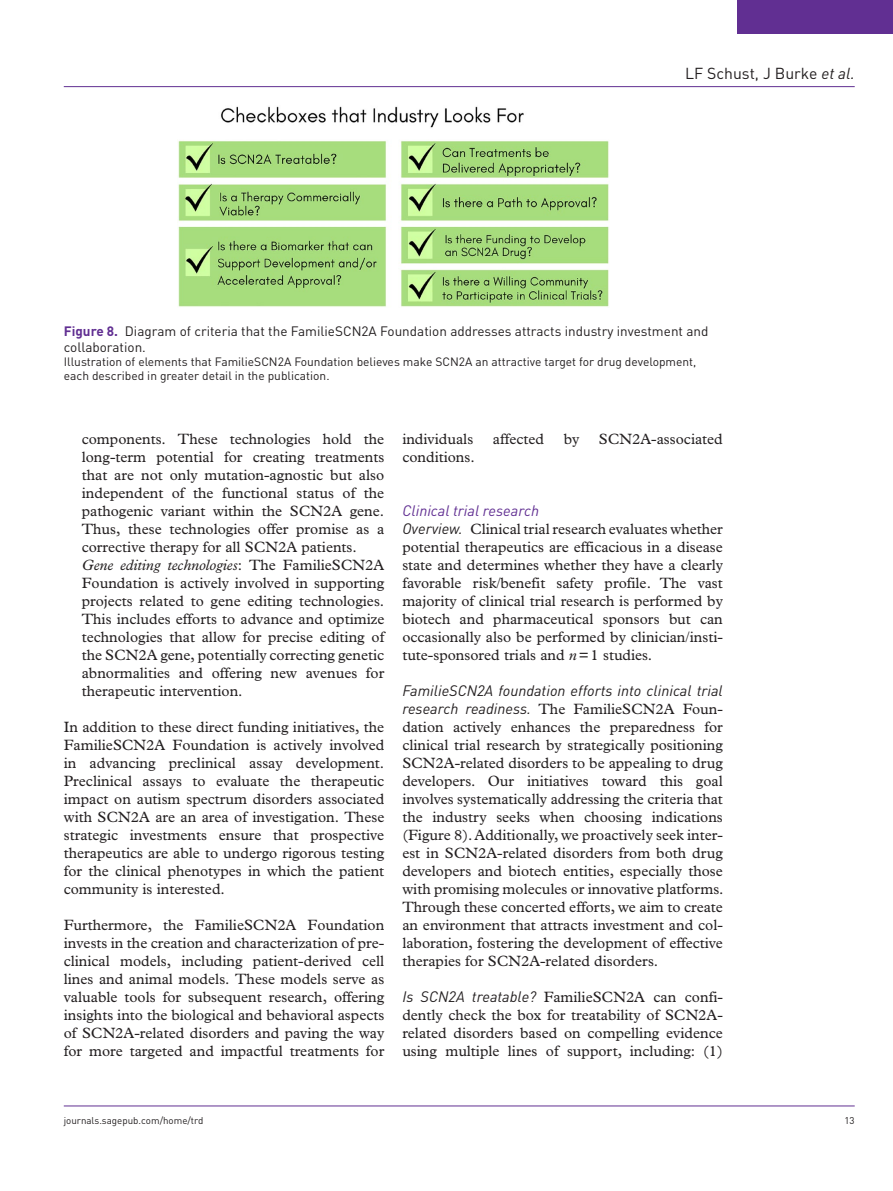
<style>
.page{position:relative;width:893px;height:1191px;background:#fff}
.page>*{position:absolute;margin:0;border:0;box-sizing:border-box;transform-origin:0 0}
.t1{font:15.75px "DIN";color:#231f20}
.t2{font:15px/18px "Plantin Std";color:#231f20;text-align:justify}
.t3{font:italic 15px "DIN";color:#231f20}
.t4{font:italic 15px "DIN";color:#612f92}
.t5{font:13.5px/15.8px "DIN";color:#231f20}
.t6{font:12px/14.2px "DIN";color:#231f20}
.t7{font:9.75px "DIN";color:#231f20}
.s1{font-style:italic}
.s2{font-weight:700;color:#612f92}
.s3{font-family:"DIN";font-style:italic}
</style>
<div class="page">
<hr style="left:64px;top:86px;width:791px;height:1px;background:#612f92">
<hr style="left:64px;top:1105px;width:791px;height:1px;background:#612f92">
<div style="left:738px;top:0;width:155px;height:34px;background:#612f92"></div>
<img style="left:178px;top:106px;width:431px;height:201px">
<p class="t1" style="left:685px;top:63px;width:171px">LF Schust, J Burke <span class="s1">et al.</span></p>
<p class="t5" style="left:64px;top:323px;width:646px"><span class="s2">Figure 8.</span> Diagram of criteria that the FamilieSCN2A Foundation addresses attracts industry investment and collaboration.</p>
<p class="t6" style="left:64px;top:354px;width:634px">Illustration of elements that FamilieSCN2A Foundation believes make SCN2A an attractive target for drug development, each described in greater detail in the publication.</p>
<p class="t2" style="left:82px;top:430px;width:304px;text-align:left">components. These technologies hold the long-term potential for creating treatments that are not only mutation-agnostic but also independent of the functional status of the pathogenic variant within the SCN2A gene.<br>Thus, these technologies offer promise as a corrective therapy for all SCN2A patients.<br><span class="s1">Gene editing technologies</span>: The FamilieSCN2A Foundation is actively involved in supporting projects related to gene editing technologies.<br>This includes efforts to advance and optimize technologies that allow for precise editing of the SCN2A gene, potentially correcting genetic abnormalities and offering new avenues for therapeutic intervention.</p>
<p class="t2" style="left:64px;top:718px;width:322px">In addition to these direct funding initiatives, the FamilieSCN2A Foundation is actively involved in advancing preclinical assay development.<br>Preclinical assays to evaluate the therapeutic impact on autism spectrum disorders associated with SCN2A are an area of investigation. These strategic investments ensure that prospective therapeutics are able to undergo rigorous testing for the clinical phenotypes in which the patient community is interested.</p>
<p class="t2" style="left:64px;top:916px;width:322px">Furthermore, the FamilieSCN2A Foundation invests in the creation and characterization of pre&shy;clinical models, including patient-derived cell lines and animal models. These models serve as valuable tools for subsequent research, offering insights into the biological and behavioral aspects of SCN2A-related disorders and paving the way for more targeted and impactful treatments for</p>
<p class="t2" style="left:402px;top:430px;width:72px">individuals</p>
<p class="t2" style="left:493px;top:430px;width:53px">affected</p>
<p class="t2" style="left:564px;top:430px;width:17px">by</p>
<p class="t2" style="left:599px;top:430px;width:125px">SCN2A-associated</p>
<p class="t2" style="left:402px;top:448px;width:74px">conditions.</p>
<p class="t4" style="left:402px;top:501px;width:138px">Clinical trial research</p>
<p class="t2" style="left:402px;top:520px;width:322px"><span class="s3">Overview.</span> Clinical trial research evaluates whether potential therapeutics are efficacious in a disease state and determines whether they have a clearly favorable risk/benefit safety profile. The vast majority of clinical trial research is performed by biotech and pharmaceutical sponsors but can occasionally also be performed by clinician/insti&shy;tute-sponsored trials and <span class="s1">n</span>=1 studies.</p>
<p class="t3" style="left:402px;top:681px;width:322px">FamilieSCN2A foundation efforts into clinical trial</p>
<p class="t2" style="left:402px;top:700px;width:323px"><span class="s3">research readiness.</span> The FamilieSCN2A Foun&shy;dation actively enhances the preparedness for clinical trial research by strategically positioning SCN2A-related disorders to be appealing to drug developers. Our initiatives toward this goal involves systematically addressing the criteria that the industry seeks when choosing indications (Figure 8). Additionally, we proactively seek inter&shy;est in SCN2A-related disorders from both drug developers and biotech entities, especially those with promising molecules or innovative platforms.<br>Through these concerted efforts, we aim to create an environment that attracts investment and col&shy;laboration, fostering the development of effective therapies for SCN2A-related disorders.</p>
<p class="t2" style="left:402px;top:988px;width:322px"><span class="s3">Is SCN2A treatable?</span> FamilieSCN2A can confi&shy;dently check the box for treatability of SCN2A&shy;related disorders based on compelling evidence using multiple lines of support, including: (1)</p>
<p class="t7" style="left:64px;top:1114px;width:141px">journals.sagepub.com/home/trd</p>
<p class="t7" style="left:844px;top:1114px;width:12px">13</p>
</div>
